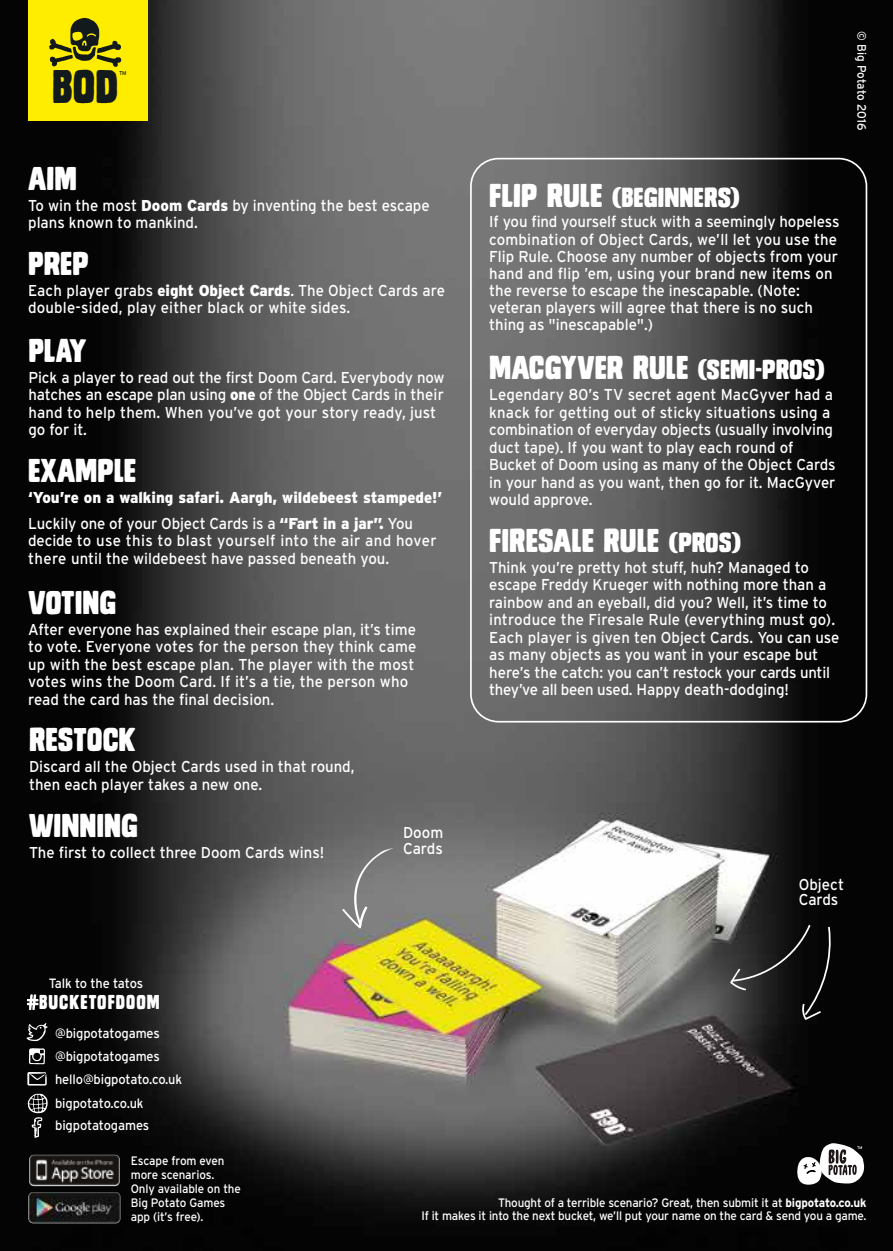
<style>
.page{position:relative;width:893px;height:1251px;background:#fff}
.page>*{position:absolute;margin:0;border:0;box-sizing:border-box;transform-origin:0 0}
.t1{font:44.8px "Monstro Solid";color:#131a1c}
.t2{font:31.5px "Monstro Solid";color:#fff}
.t3{font:26.25px "Monstro Solid";color:#fff}
.t4{font:19.07px "Monstro Solid";letter-spacing:.055em;color:#fff;scale:.95 1}
.t5{font:15.75px/17.5px "Interstate";color:#fff;scale:.95 1}
.t6{font:900 15.75px/26.2px "Interstate";color:#fff;scale:.95 1}
.t7{font:13.47px/23.6px "Interstate";letter-spacing:-.01em;color:#fff;scale:.95 1}
.t8{font:12.25px/14px "Interstate";letter-spacing:-.015em;color:#fff;text-align:right;scale:.95 1}
.t9{font:5.6px "Interstate";color:#131a1c;scale:.95 1}
.s1{font-weight:900}
.s2{font-weight:400}
.s3{font-size:31.5px}
.s4{font-size:26.25px}
.s5{font-weight:700}
</style>
<div class="page">
<img style="left:0;top:0;width:893px;height:1250px">
<div style="left:28px;top:0;width:119px;height:121px;background:#ffed00"></div>
<svg style="left:49px;top:18px;width:72px;height:49px"></svg>
<div style="left:470px;top:158px;width:397px;height:564px;border:2px solid #fff;border-radius:28px"></div>
<svg style="left:797px;top:1142px;width:67px;height:43px"></svg>
<svg style="left:27px;top:1071px;width:20px;height:14px"></svg>
<svg style="left:29px;top:1047px;width:16px;height:17px"></svg>
<svg style="left:26px;top:1022px;width:22px;height:18px"></svg>
<svg style="left:28px;top:1093px;width:20px;height:44px"></svg>
<svg style="left:26px;top:993px;width:13px;height:17px"></svg>
<img style="left:20px;top:1151px;width:109px;height:75px">
<svg style="left:29px;top:1192px;width:90px;height:30px;fill:#161616"></svg>
<div style="left:28px;top:1191px;width:92px;height:31px;border:2px solid #fff;border-radius:4px"></div>
<svg style="left:730px;top:924px;width:103px;height:95px"></svg>
<svg style="left:342px;top:847px;width:53px;height:81px"></svg>
<h1 class="t1" style="left:52px;top:63px;width:68px">BOD</h1>
<p class="t9" style="left:119px;top:69px;width:9px">TM</p>
<h2 class="t2" style="left:28px;top:161px;width:50px">AIM</h2>
<p class="t5" style="left:28px;top:196px;width:424px">To win the most <span class="s1">Doom Cards</span> by inventing the best escape plans known to mankind.</p>
<h2 class="t2" style="left:28px;top:246px;width:62px">PREP</h2>
<p class="t5" style="left:28px;top:281px;width:440px">Each player grabs <span class="s1">eight Object Cards</span>. The Object Cards are double-sided, play either black or white sides.</p>
<h2 class="t2" style="left:28px;top:333px;width:60px">PLAY</h2>
<p class="t5" style="left:28px;top:368px;width:440px">Pick a player to read out the first Doom Card. Everybody now hatches an escape plan using <span class="s1">one</span> of the Object Cards in their hand to help them. When you’ve got your story ready, just go for it.</p>
<h2 class="t2" style="left:28px;top:453px;width:110px">EXAMPLE</h2>
<p class="t6" style="left:28px;top:483px;width:437px">‘You’re on a walking safari. Aargh, wildebeest stampede!’<br><span class="s2">Luckily one of your Object Cards is a</span> “Fart in a jar”. <span class="s2">You</span></p>
<p class="t5" style="left:28px;top:532px;width:431px">decide to use this to blast yourself into the air and hover there until the wildebeest have passed beneath you.</p>
<h2 class="t2" style="left:28px;top:585px;width:90px">VOTING</h2>
<p class="t5" style="left:28px;top:620px;width:410px">After everyone has explained their escape plan, it’s time to vote. Everyone votes for the person they think came up with the best escape plan. The player with the most votes wins the Doom Card. If it’s a tie, the person who read the card has the final decision.</p>
<h2 class="t2" style="left:29px;top:722px;width:108px">RESTOCK</h2>
<p class="t5" style="left:29px;top:757px;width:344px">Discard all the Object Cards used in that round, then each player takes a new one.</p>
<h2 class="t2" style="left:29px;top:807px;width:111px">WINNING</h2>
<p class="t5" style="left:29px;top:843px;width:312px">The first to collect three Doom Cards wins!</p>
<p class="t7" style="left:49px;top:971px;width:101px">Talk to the tatos</p>
<p class="t4" style="left:27px;top:991px;width:141px">#BUCKETOFDOOM</p>
<p class="t7" style="left:55px;top:1020px;width:112px">@bigpotatogames</p>
<p class="t7" style="left:55px;top:1043px;width:112px">@bigpotatogames</p>
<p class="t7" style="left:55px;top:1067px;width:135px">hello@bigpotato.co.uk bigpotato.co.uk</p>
<p class="t7" style="left:55px;top:1113px;width:101px">bigpotatogames</p>
<p class="t5" style="left:403px;top:824px;width:44px;line-height:15.8px">Doom<br>Cards</p>
<p class="t8" style="left:869px;top:31px;width:106px;rotate:90deg">© Big Potato 2016</p>
<h3 class="t3" style="left:489px;top:183px;width:252px"><span class="s3">FLIP RULE</span> (BEGINNERS)</h3>
<p class="t5" style="left:489px;top:213px;width:370px">If you find yourself stuck with a seemingly hopeless combination of Object Cards, we’ll let you use the Flip Rule. Choose any number of objects from your hand and flip ’em, using your brand new items on the reverse to escape the inescapable. (Note: veteran players will agree that there is no such thing as "inescapable".)</p>
<h2 class="t2" style="left:489px;top:350px;width:337px">MACGYVER RULE <span class="s4">(SEMI-PROS)</span></h2>
<p class="t5" style="left:489px;top:385px;width:366px">Legendary 80’s TV secret agent MacGyver had a knack for getting out of sticky situations using a combination of everyday objects (usually involving duct tape). If you want to play each round of Bucket of Doom using as many of the Object Cards in your hand as you want, then go for it. MacGyver would approve.</p>
<h2 class="t2" style="left:489px;top:523px;width:253px">FIRESALE RULE <span class="s4">(PROS)</span></h2>
<p class="t5" style="left:489px;top:558px;width:370px">Think you’re pretty hot stuff, huh? Managed to escape Freddy Krueger with nothing more than a rainbow and an eyeball, did you? Well, it’s time to introduce the Firesale Rule (everything must go).<br>Each player is given ten Object Cards. You can use as many objects as you want in your escape but here’s the catch: you can’t restock your cards until they’ve all been used. Happy death-dodging!</p>
<p class="t5" style="left:799px;top:875px;width:49px;line-height:15.8px">Object<br>Cards</p>
<p class="t8" style="left:131px;top:1152px;width:117px;text-align:left">Escape from even more scenarios.<br>Only available on the<br>Big Potato Games app (it’s free).</p>
<p class="t8" style="left:421px;top:1195px;width:470px;line-height:13.1px">Thought of a terrible scenario? Great, then submit it at <span class="s5">bigpotato.co.uk<br></span>If it makes it into the next bucket, we’ll put your name on the card &amp; send you a game.</p>
</div>
